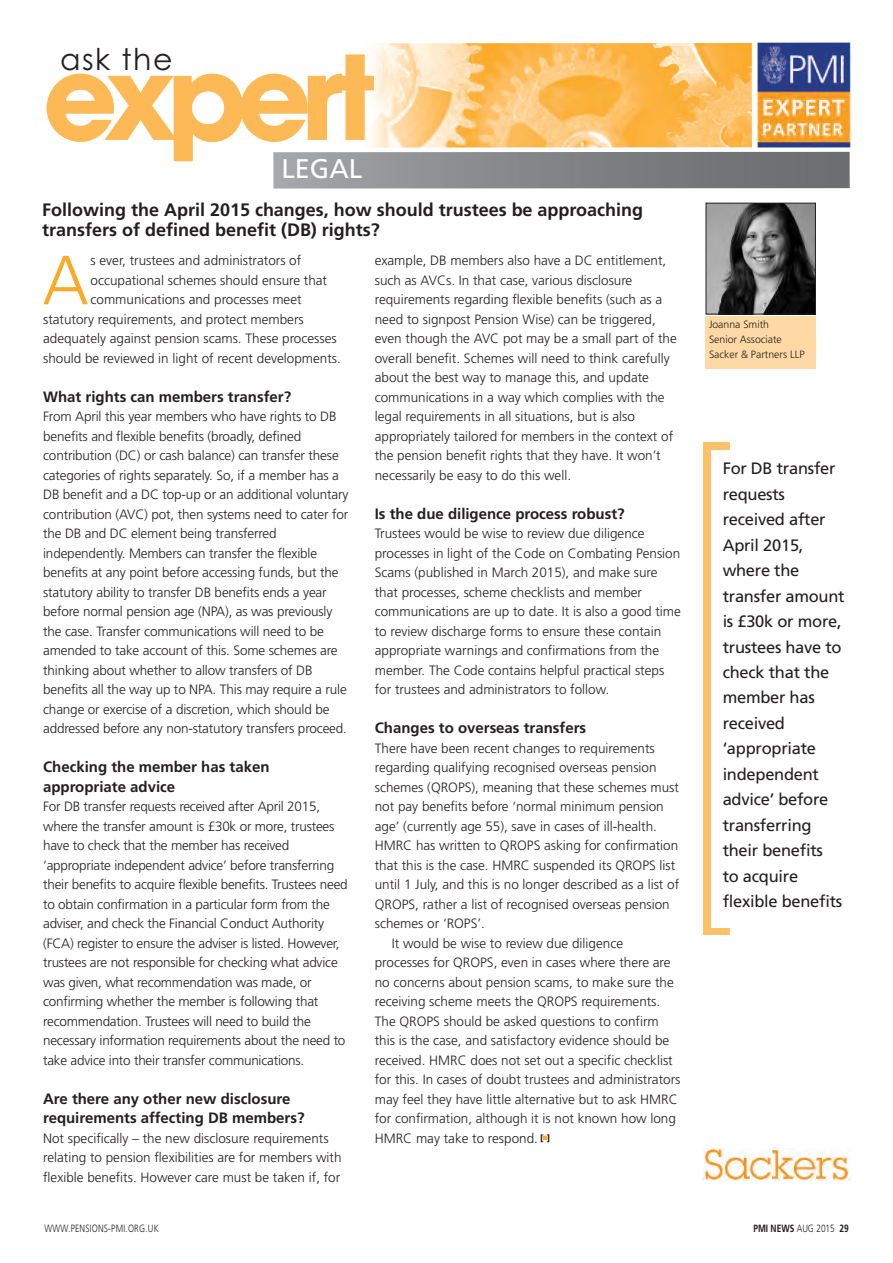
<style>
.page{position:relative;width:893px;height:1263px;background:#fff}
.page>*{position:absolute;margin:0;border:0;box-sizing:border-box;transform-origin:0 0}
.t1{font:700 115.5px "Avant Garde";letter-spacing:-.09em;color:#fcb955}
.t2{font:300 69.3px "Frutiger";color:#faa928}
.t3{font:30px "Century Gothic";letter-spacing:.05em;color:#231f20}
.t4{font:27px "Frutiger";color:#fff}
.t5{font:700 18px/19.5px "Frutiger";color:#231f20}
.t6{font:16.5px/25.5px "Frutiger";letter-spacing:-.015em;color:#231f20}
.t7{font:700 15px/19.5px "Frutiger";color:#231f20}
.t8{font:300 13.5px/19.5px "Frutiger";color:#231f20}
.t9{font:300 10.5px/15px "Frutiger";color:#231f20}
.t10{font:300 10.5px "Frutiger";letter-spacing:.025em;color:#231f20;scale:.8 1}
.t11{font:700 10.5px "Frutiger";color:#231f20;scale:.8 1}
.t12{font:900 8.7px "Frutiger";color:#231f20}
.s1{color:#faa928}
.s2{font-weight:300}
</style>
<div class="page">
<img style="left:383px;top:43px;width:369px;height:105px">
<img style="left:371px;top:147px;width:12px;height:1px">
<img style="left:371px;top:43px;width:12px;height:104px">
<img style="left:757px;top:43px;width:93px;height:104px">
<div style="left:706px;top:316px;width:110px;height:52px;background:#fed8a5"></div>
<img style="left:708px;top:205px;width:106px;height:107px">
<div style="left:706px;top:203px;width:110px;height:111px;border:1px solid #231f20"></div>
<div style="left:703px;top:443px;width:27px;height:492px;background:#fdc16a"></div>
<div style="left:711px;top:450px;width:127px;height:477px;background:#fff"></div>
<img style="left:702px;top:1148px;width:148px;height:32px">
<h3 class="t3" style="left:60px;top:42px;width:114px">ask the</h3>
<h1 class="t1" style="left:43px;top:54px;width:334px">expert</h1>
<h3 class="t4" style="left:281px;top:158px;width:82px">LEGAL</h3>
<h3 class="t5" style="left:42px;top:202px;width:602px">Following the April 2015 changes, how should trustees be approaching transfers of defined benefit (DB) rights?</h3>
<h2 class="t2" style="left:42px;top:252px;width:48px">A</h2>
<p class="t8" style="left:91px;top:252px;width:212px">s ever, trustees and administrators of</p>
<p class="t8" style="left:91px;top:271px;width:238px">occupational schemes should ensure that</p>
<p class="t8" style="left:91px;top:291px;width:213px">communications and processes meet</p>
<p class="t8" style="left:43px;top:310px;width:262px">statutory requirements, and protect members</p>
<p class="t8" style="left:43px;top:330px;width:295px">adequately against pension scams. These processes</p>
<p class="t8" style="left:43px;top:349px;width:299px">should be reviewed in light of recent developments.</p>
<p class="t7" style="left:43px;top:388px;width:250px">What rights can members transfer?</p>
<p class="t8" style="left:43px;top:408px;width:307px">From April this year members who have rights to DB benefits and flexible benefits (broadly, defined contribution (DC) or cash balance) can transfer these categories of rights separately. So, if a member has a DB benefit and a DC top-up or an additional voluntary contribution (AVC) pot, then systems need to cater for the DB and DC element being transferred independently. Members can transfer the flexible benefits at any point before accessing funds, but the statutory ability to transfer DB benefits ends a year before normal pension age (NPA), as was previously the case. Transfer communications will need to be amended to take account of this. Some schemes are thinking about whether to allow transfers of DB benefits all the way up to NPA. This may require a rule change or exercise of a discretion, which should be addressed before any non-statutory transfers proceed.</p>
<p class="t7" style="left:43px;top:758px;width:228px">Checking the member has taken appropriate advice</p>
<p class="t8" style="left:43px;top:798px;width:306px">For DB transfer requests received after April 2015, where the transfer amount is £30k or more, trustees have to check that the member has received ‘appropriate independent advice’ before transferring their benefits to acquire flexible benefits. Trustees need to obtain confirmation in a particular form from the adviser, and check the Financial Conduct Authority (FCA) register to ensure the adviser is listed. However, trustees are not responsible for checking what advice was given, what recommendation was made, or confirming whether the member is following that recommendation. Trustees will need to build the necessary information requirements about the need to take advice into their transfer communications.</p>
<p class="t7" style="left:43px;top:1090px;width:263px">Are there any other new disclosure requirements affecting DB members?</p>
<p class="t8" style="left:43px;top:1129px;width:300px">Not specifically – the new disclosure requirements relating to pension flexibilities are for members with flexible benefits. However care must be taken if, for</p>
<p class="t8" style="left:375px;top:252px;width:303px">example, DB members also have a DC entitlement, such as AVCs. In that case, various disclosure requirements regarding flexible benefits (such as a need to signpost Pension Wise) can be triggered, even though the AVC pot may be a small part of the overall benefit. Schemes will need to think carefully about the best way to manage this, and update communications in a way which complies with the legal requirements in all situations, but is also appropriately tailored for members in the context of the pension benefit rights that they have. It won’t necessarily be easy to do this well.</p>
<p class="t7" style="left:375px;top:505px;width:251px">Is the due diligence process robust?</p>
<p class="t8" style="left:375px;top:525px;width:308px">Trustees would be wise to review due diligence processes in light of the Code on Combating Pension Scams (published in March 2015), and make sure that processes, scheme checklists and member communications are up to date. It is also a good time to review discharge forms to ensure these contain appropriate warnings and confirmations from the member. The Code contains helpful practical steps for trustees and administrators to follow.</p>
<p class="t7" style="left:375px;top:719px;width:213px">Changes to overseas transfers</p>
<p class="t8" style="left:375px;top:739px;width:281px">There have been recent changes to requirements</p>
<p class="t8" style="left:375px;top:759px;width:283px">regarding qualifying recognised overseas pension</p>
<p class="t8" style="left:375px;top:778px;width:306px">schemes (QROPS), meaning that these schemes must</p>
<p class="t8" style="left:375px;top:798px;width:290px">not pay benefits before ‘normal minimum pension</p>
<p class="t8" style="left:375px;top:817px;width:284px">age’ (currently age 55), save in cases of ill-health.</p>
<p class="t8" style="left:375px;top:837px;width:305px">HMRC has written to QROPS asking for confirmation</p>
<p class="t8" style="left:375px;top:856px;width:302px">that this is the case. HMRC suspended its QROPS list</p>
<p class="t8" style="left:375px;top:876px;width:306px">until 1 July, and this is no longer described as a list of</p>
<p class="t8" style="left:375px;top:895px;width:296px">QROPS, rather a list of recognised overseas pension</p>
<p class="t8" style="left:375px;top:915px;width:112px">schemes or ‘ROPS’.</p>
<p class="t8" style="left:392px;top:934px;width:233px">It would be wise to review due diligence</p>
<p class="t8" style="left:375px;top:954px;width:297px">processes for QROPS, even in cases where there are</p>
<p class="t8" style="left:375px;top:973px;width:300px">no concerns about pension scams, to make sure the</p>
<p class="t8" style="left:375px;top:993px;width:287px">receiving scheme meets the QROPS requirements.</p>
<p class="t8" style="left:375px;top:1012px;width:285px">The QROPS should be asked questions to confirm</p>
<p class="t8" style="left:375px;top:1032px;width:296px">this is the case, and satisfactory evidence should be</p>
<p class="t8" style="left:375px;top:1051px;width:299px">received. HMRC does not set out a specific checklist</p>
<p class="t8" style="left:375px;top:1071px;width:307px">for this. In cases of doubt trustees and administrators</p>
<p class="t8" style="left:375px;top:1090px;width:304px">may feel they have little alternative but to ask HMRC</p>
<p class="t8" style="left:375px;top:1110px;width:303px">for confirmation, although it is not known how long</p>
<p class="t8" style="left:375px;top:1129px;width:165px">HMRC may take to respond.</p>
<p class="t12" style="left:540px;top:1134px;width:12px">[ ]<span class="s1">■</span></p>
<p class="t9" style="left:709px;top:317px;width:97px">Joanna Smith<br>Senior Associate<br>Sacker &amp; Partners LLP</p>
<p class="t6" style="left:723px;top:457px;width:124px">For DB transfer requests received after<br>April 2015, where the transfer amount is £30k or more, trustees have to check that the member has received ‘appropriate independent advice’ before transferring their benefits<br>to acquire flexible benefits</p>
<p class="t10" style="left:44px;top:1224px;width:145px">WWW.PENSIONS-PMI.ORG.UK</p>
<p class="t11" style="left:753px;top:1224px;width:121px">PMI NEWS <span class="s2">AUG 2015</span> 29</p>
</div>
